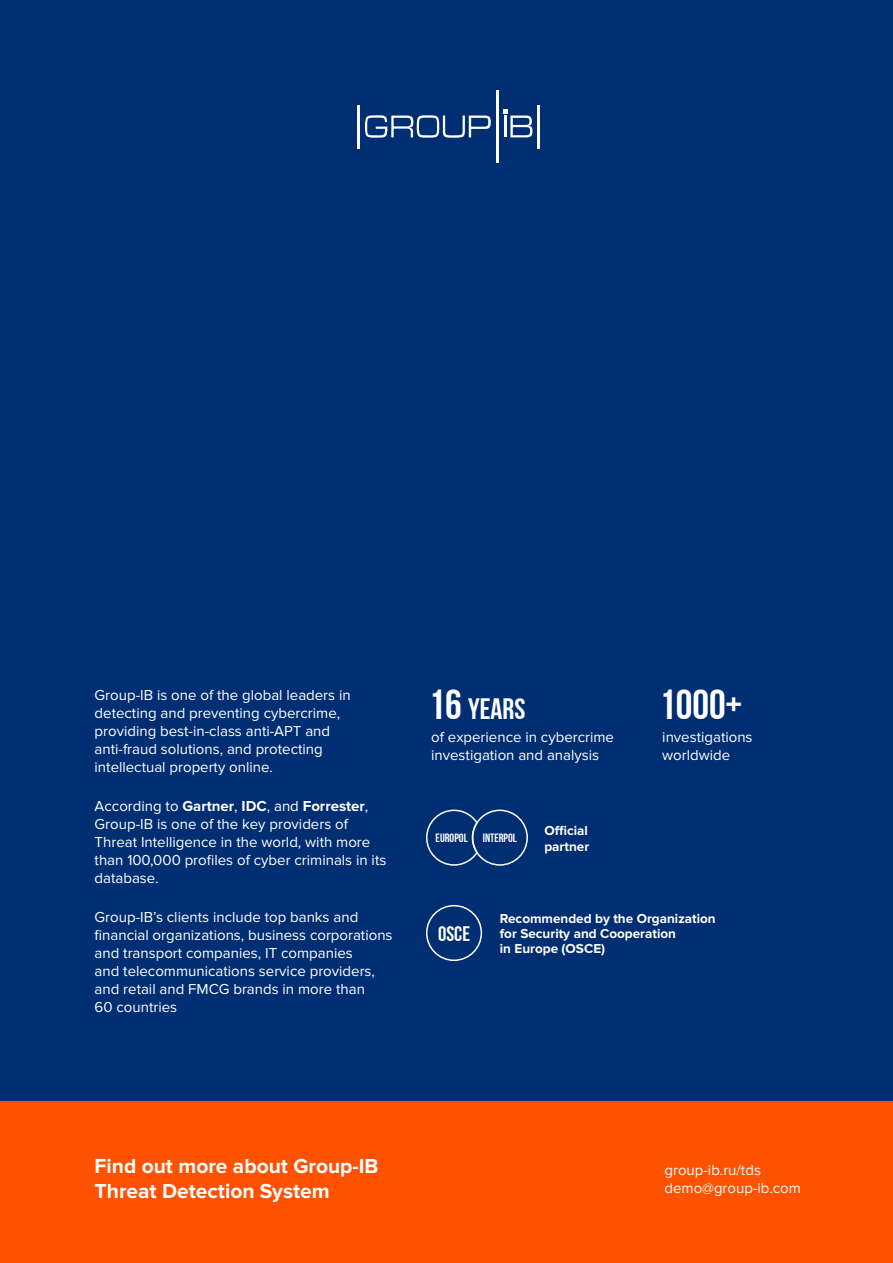
<style>
.page{position:relative;width:893px;height:1263px;background:#002e73}
.page>*{position:absolute;margin:0;border:0;box-sizing:border-box;transform-origin:0 0}
.t1{font:700 42px "Bebas Neue";color:#fff}
.t2{font:700 29.4px "Bebas Neue";color:#fff}
.t3{font:700 21px/25.2px "Proxima Nova";color:#fff}
.t4{font:700 21px "Bebas Neue";color:#fff}
.t5{font:15px/18px "Proxima Nova";color:#fff}
.t6{font:700 13.5px/15px "Proxima Nova";color:#fff}
.t7{font:700 12px "Bebas Neue";color:#fff}
.s1{font-weight:700}
.s2{font-size:42px}
</style>
<div class="page">
<div style="left:0;top:1101px;width:893px;height:162px;background:#ff5200"></div>
<hr style="left:357px;top:105px;width:3px;height:43px;background:#fff">
<hr style="left:537px;top:105px;width:3px;height:43px;background:#fff">
<hr style="left:496px;top:90px;width:2px;height:73px;background:#fff">
<svg style="left:365px;top:115px;width:126px;height:23px"></svg>
<svg style="left:503px;top:110px;width:29px;height:27px"></svg>
<div style="left:426px;top:905px;width:56px;height:56px;border:2px solid #fff;border-radius:50%"></div>
<svg style="left:426px;top:809px;width:53px;height:57px"></svg>
<div style="left:472px;top:809px;width:56px;height:57px;border:2px solid #fff;border-radius:50%"></div>
<p class="t5" style="left:95px;top:686px;width:258px">Group-IB is one of the global leaders in detecting and preventing cybercrime, providing best-in-class anti-APT and anti‑fraud solutions, and protecting intellectual property online.</p>
<p class="t5" style="left:95px;top:797px;width:293px">According to <span class="s1">Gartner</span>, <span class="s1">IDC</span>, and <span class="s1">Forrester</span>, Group-IB is one of the key providers of Threat Intelligence in the world, with more than 100,000 profiles of cyber criminals in its database.</p>
<p class="t5" style="left:95px;top:908px;width:299px">Group-IB’s clients include top banks and financial organizations, business corporations and transport companies, IT companies<br>and telecommunications service providers, and retail and FMCG brands in more than<br>60 countries</p>
<h2 class="t2" style="left:428px;top:693px;width:99px"><span class="s2">16</span> YEARS</h2>
<h1 class="t1" style="left:659px;top:682px;width:85px">1000+</h1>
<p class="t5" style="left:431px;top:729px;width:184px">of experience in cybercrime investigation and analysis</p>
<p class="t5" style="left:662px;top:729px;width:92px">investigations worldwide</p>
<p class="t7" style="left:436px;top:831px;width:34px">EUROPOL</p>
<p class="t7" style="left:483px;top:831px;width:36px">INTERPOL</p>
<p class="t6" style="left:544px;top:822px;width:46px;line-height:16.5px">Official partner</p>
<h3 class="t4" style="left:438px;top:922px;width:34px">OSCE</h3>
<p class="t6" style="left:500px;top:911px;width:217px">Recommended by the Organization for Security and Cooperation<br>in Europe (OSCE)</p>
<h3 class="t3" style="left:95px;top:1154px;width:285px">Find out more about Group-IB<br>Threat Detection System</h3>
<p class="t5" style="left:664px;top:1161px;width:138px">group-ib.ru/tds demo@group-ib.com</p>
</div>
